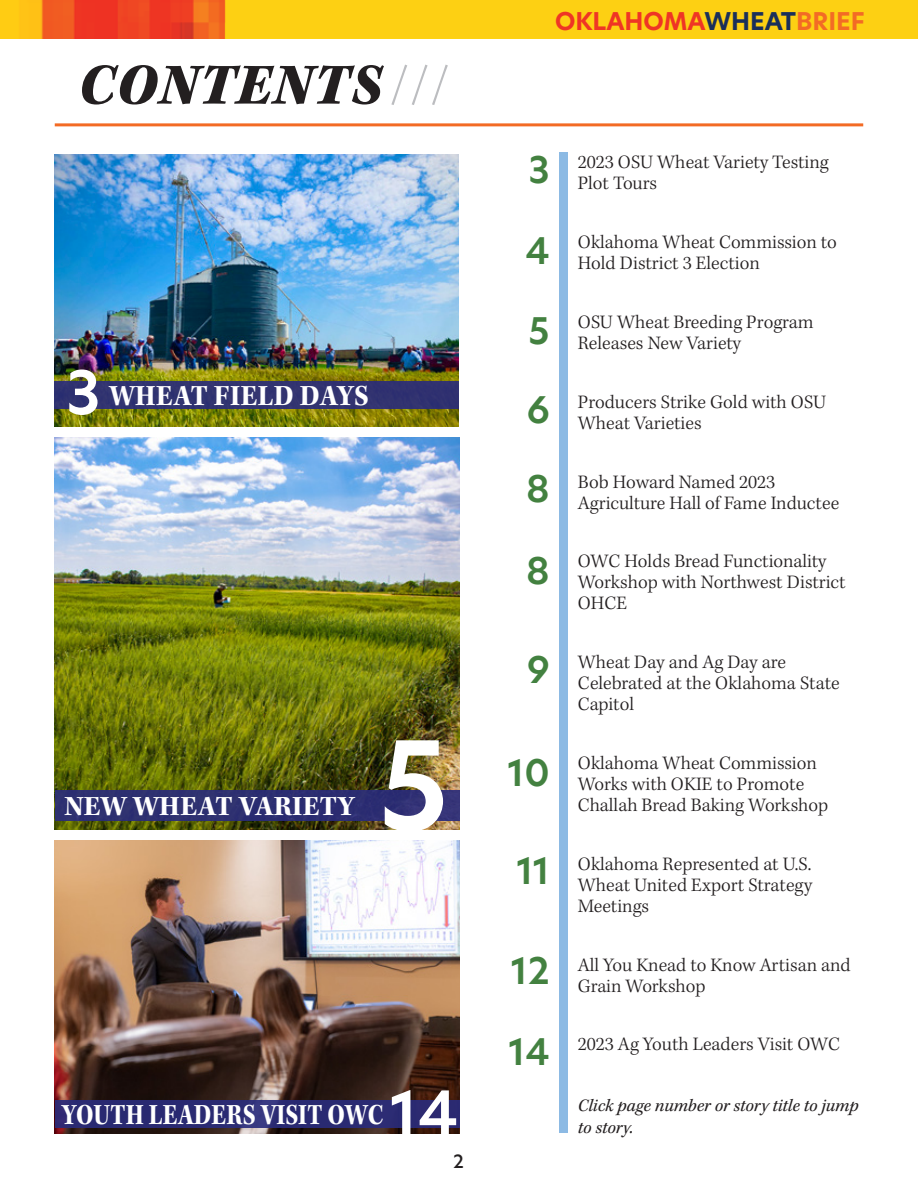
<style>
.page{position:relative;width:918px;height:1188px;background:#fff}
.page>*{position:absolute;margin:0;border:0;box-sizing:border-box;transform-origin:0 0}
.t1{font:600 120px "New Hero";color:#fff}
.t2{font:60px "Kepler Std Black It Capt";letter-spacing:.02em;color:#231f20}
.t3{font:600 60px "New Hero";color:#fff}
.t4{font:600 58.5px "New Hero";color:#fff}
.Cover_TOC{font:300 51px "Kepler Std";color:#bcbdc0}
.t5{font:600 36px "New Hero";color:#438140}
.t6{font:700 30px "Kepler Std";letter-spacing:.005em;color:#fff;scale:.83 1}
.t7{font:700 30px "Kepler Std";letter-spacing:.005em;color:#fff;scale:.94 1}
.t8{font:700 28.5px "Kepler Std";letter-spacing:.005em;color:#fff}
.Cover_TOC-2{font:700 24px "New Hero";color:#ef3525}
.Page_Number{font:300 19.5px/21px "Kepler Std";color:#231f20}
.t9{font:italic 18px/21.6px "Kepler Std";color:#231f20}
.Cover_TOC-3{font:500 18px "New Hero";color:#231f20}
.s1{color:#1a2f5a}
.s2{color:#f36b25}
</style>
<div class="page">
<img style="left:0;top:0;width:918px;height:39px">
<img style="left:55px;top:840px;width:405px;height:294px">
<img style="left:55px;top:438px;width:405px;height:392px">
<hr style="left:55px;top:123px;width:808px;height:3px;background:#f36b25">
<div style="left:559px;top:152px;width:8px;height:981px;background:#8cbae4"></div>
<img style="left:54px;top:155px;width:405px;height:272px">
<div style="left:54px;top:382px;width:405px;height:27px;background:#313370"></div>
<svg style="left:55px;top:1101px;width:405px;height:27px;background:#2b2a73"></svg>
<div style="left:55px;top:791px;width:405px;height:30px;background:#2e3071"></div>
<p class="Cover_TOC" style="left:389px;top:56px;width:62px">///</p>
<p class="t2" style="left:78px;top:51px;width:306px">CONTENTS</p>
<p class="t4" style="left:66px;top:353px;width:36px">3</p>
<p class="t7" style="left:109px;top:378px;width:278px">WHEAT FIELD DAYS</p>
<p class="t8" style="left:64px;top:790px;width:292px">NEW WHEAT VARIETY</p>
<p class="t1" style="left:379px;top:704px;width:72px">5</p>
<p class="t6" style="left:62px;top:1097px;width:389px">YOUTH LEADERS VISIT OWC</p>
<p class="t3" style="left:390px;top:1072px;width:70px">14</p>
<p class="Cover_TOC-3" style="left:453px;top:1149px;width:12px">2</p>
<p class="Cover_TOC-2" style="left:555px;top:5px;width:311px">OKLAHOMA<span class="s1">WHEAT</span><span class="s2">BRIEF</span></p>
<p class="t5" style="left:528px;top:146px;width:23px">3</p>
<p class="Page_Number" style="left:578px;top:153px;width:253px">2023 OSU Wheat Variety Testing<br>Plot Tours</p>
<p class="t5" style="left:525px;top:226px;width:26px">4</p>
<p class="Page_Number" style="left:578px;top:232px;width:261px">Oklahoma Wheat Commission to<br>Hold District 3 Election</p>
<p class="t5" style="left:529px;top:306px;width:23px">5</p>
<p class="Page_Number" style="left:578px;top:312px;width:237px">OSU Wheat Breeding Program<br>Releases New Variety</p>
<p class="t5" style="left:527px;top:385px;width:24px">6</p>
<p class="Page_Number" style="left:578px;top:392px;width:250px">Producers Strike Gold with OSU<br>Wheat Varieties</p>
<p class="t5" style="left:526px;top:465px;width:25px">8</p>
<p class="Page_Number" style="left:578px;top:472px;width:263px">Bob Howard Named 2023<br>Agriculture Hall of Fame Inductee</p>
<p class="t5" style="left:526px;top:546px;width:25px">8</p>
<p class="Page_Number" style="left:578px;top:552px;width:269px">OWC Holds Bread Functionality<br>Workshop with Northwest District<br>OHCE</p>
<p class="t5" style="left:527px;top:645px;width:24px">9</p>
<p class="Page_Number" style="left:578px;top:652px;width:264px">Wheat Day and Ag Day are<br>Celebrated at the Oklahoma State<br>Capitol</p>
<p class="t5" style="left:508px;top:748px;width:44px">10</p>
<p class="Page_Number" style="left:578px;top:753px;width:252px">Oklahoma Wheat Commission<br>Works with OKIE to Promote<br>Challah Bread Baking Workshop</p>
<p class="t5" style="left:516px;top:847px;width:35px">11</p>
<p class="Page_Number" style="left:578px;top:854px;width:236px;text-align:justify">Oklahoma Represented at U.S.<br>Wheat United Export Strategy Meetings</p>
<p class="t5" style="left:511px;top:946px;width:40px">12</p>
<p class="Page_Number" style="left:578px;top:955px;width:274px">All You Knead to Know Artisan and<br>Grain Workshop</p>
<p class="t5" style="left:508px;top:1027px;width:43px">14</p>
<p class="Page_Number" style="left:578px;top:1035px;width:264px">2023 Ag Youth Leaders Visit OWC</p>
<p class="t9" style="left:578px;top:1096px;width:282px">Click page number or story title to jump to story.</p>
</div>
